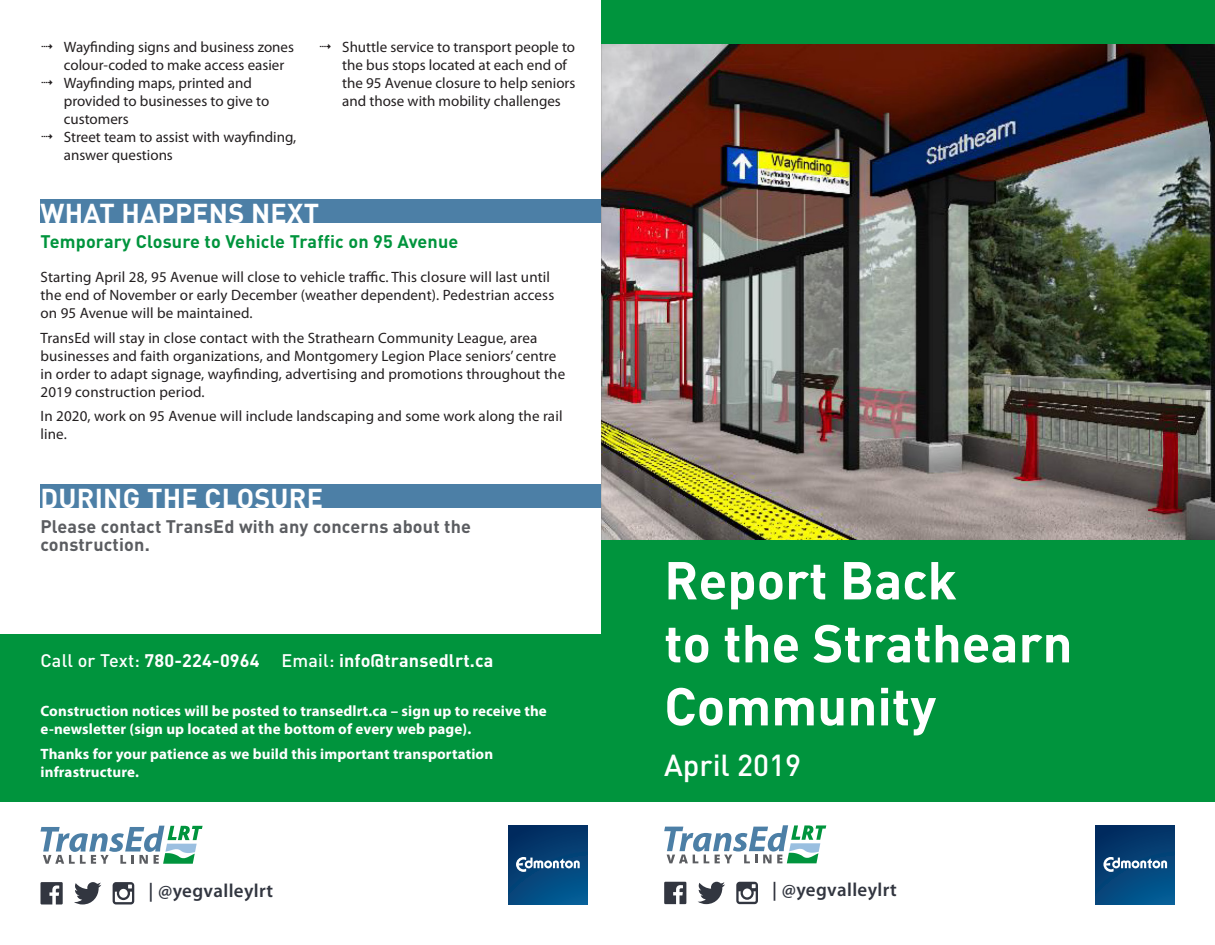
<style>
.page{position:relative;width:1215px;height:945px;background:#fff}
.page>*{position:absolute;margin:0;border:0;box-sizing:border-box;transform-origin:0 0}
.t1{font:700 52.5px/63px "DIN";color:#fff}
.t2{font:500 30px "DIN";color:#fff}
.t3{font:700 27px "DIN";letter-spacing:.01em;color:#fff}
.t4{font:600 18.9px "Myriad Pro";letter-spacing:.02em;color:#323640}
.t5{font:700 18px/18px "DIN";letter-spacing:.01em;color:#5b5d61}
.t6{font:700 18px "DIN";letter-spacing:.01em;color:#fff}
.t7{font:700 18px "DIN";letter-spacing:.01em;color:#00943d}
.t8{font:15px/18px "Myriad Pro";letter-spacing:.01em;color:#231f20}
.t9{font:700 15px/18px "Myriad Pro";letter-spacing:.01em;color:#fff}
.s1{font-weight:500}
</style>
<div class="page">
<div style="left:0;top:634px;width:1215px;height:168px;background:#00943d"></div>
<div style="left:40px;top:199px;width:561px;height:24px;background:#4c7fa6"></div>
<div style="left:40px;top:484px;width:561px;height:24px;background:#4c7fa6"></div>
<div style="left:601px;top:0;width:614px;height:802px;background:#00943d"></div>
<div style="left:1095px;top:825px;width:79px;height:79px;background:linear-gradient(to bottom,#042d60,#04568d)"></div>
<svg style="left:1103px;top:857px;width:64px;height:15px"></svg>
<svg style="left:664px;top:825px;width:162px;height:38px"></svg>
<svg style="left:698px;top:882px;width:27px;height:22px"></svg>
<svg style="left:664px;top:882px;width:22px;height:22px"></svg>
<svg style="left:736px;top:882px;width:22px;height:22px"></svg>
<div style="left:508px;top:825px;width:79px;height:79px;background:linear-gradient(to bottom,#032c60,#04568e)"></div>
<svg style="left:516px;top:857px;width:64px;height:15px"></svg>
<svg style="left:40px;top:826px;width:163px;height:38px"></svg>
<svg style="left:74px;top:882px;width:27px;height:22px"></svg>
<svg style="left:40px;top:882px;width:23px;height:23px"></svg>
<svg style="left:113px;top:882px;width:21px;height:23px"></svg>
<img style="left:601px;top:44px;width:614px;height:496px">
<p class="t8" style="left:64px;top:38px;width:232px;text-indent:-23px">✔ Wayfinding signs and business zones colour-coded to make access easier</p>
<p class="t8" style="left:64px;top:74px;width:207px;text-indent:-23px">✔ Wayfinding maps, printed and provided to businesses to give to customers</p>
<p class="t8" style="left:64px;top:128px;width:234px;text-indent:-23px">✔ Street team to assist with wayfinding, answer questions</p>
<p class="t8" style="left:342px;top:38px;width:235px;text-indent:-23px">✔ Shuttle service to transport people to the bus stops located at each end of the 95 Avenue closure to help seniors and those with mobility challenges</p>
<p class="t3" style="left:40px;top:196px;width:280px">WHAT HAPPENS NEXT</p>
<p class="t7" style="left:40px;top:229px;width:419px">Temporary Closure to Vehicle Traffic on 95 Avenue</p>
<p class="t8" style="left:40px;top:268px;width:515px">Starting April 28, 95 Avenue will close to vehicle traffic. This closure will last until the end of November or early December (weather dependent). Pedestrian access on 95 Avenue will be maintained.</p>
<p class="t8" style="left:40px;top:329px;width:526px">TransEd will stay in close contact with the Strathearn Community League, area businesses and faith organizations, and Montgomery Legion Place seniors’ centre in order to adapt signage, wayfinding, advertising and promotions throughout the 2019 construction period.</p>
<p class="t8" style="left:40px;top:408px;width:524px">In 2020, work on 95 Avenue will include landscaping and some work along the rail line.</p>
<p class="t3" style="left:40px;top:481px;width:284px">DURING THE CLOSURE</p>
<p class="t5" style="left:40px;top:516px;width:432px">Please contact TransEd with any concerns about the construction.</p>
<p class="t6" style="left:40px;top:648px;width:455px"><span class="s1">Call or Text:</span> 780-224-0964 <span class="s1">Email:</span> info@transedlrt.ca</p>
<p class="t9" style="left:40px;top:702px;width:508px">Construction notices will be posted to transedlrt.ca – sign up to receive the e-newsletter (sign up located at the bottom of every web page).</p>
<p class="t9" style="left:40px;top:745px;width:454px">Thanks for your patience as we build this important transportation infrastructure.</p>
<p class="t1" style="left:664px;top:547px;width:410px">Report Back<br>to the Strathearn<br>Community</p>
<p class="t2" style="left:664px;top:746px;width:138px">April 2019</p>
<p class="t4" style="left:148px;top:878px;width:126px">| @yegvalleylrt</p>
<p class="t4" style="left:772px;top:878px;width:126px">| @yegvalleylrt</p>
</div>
